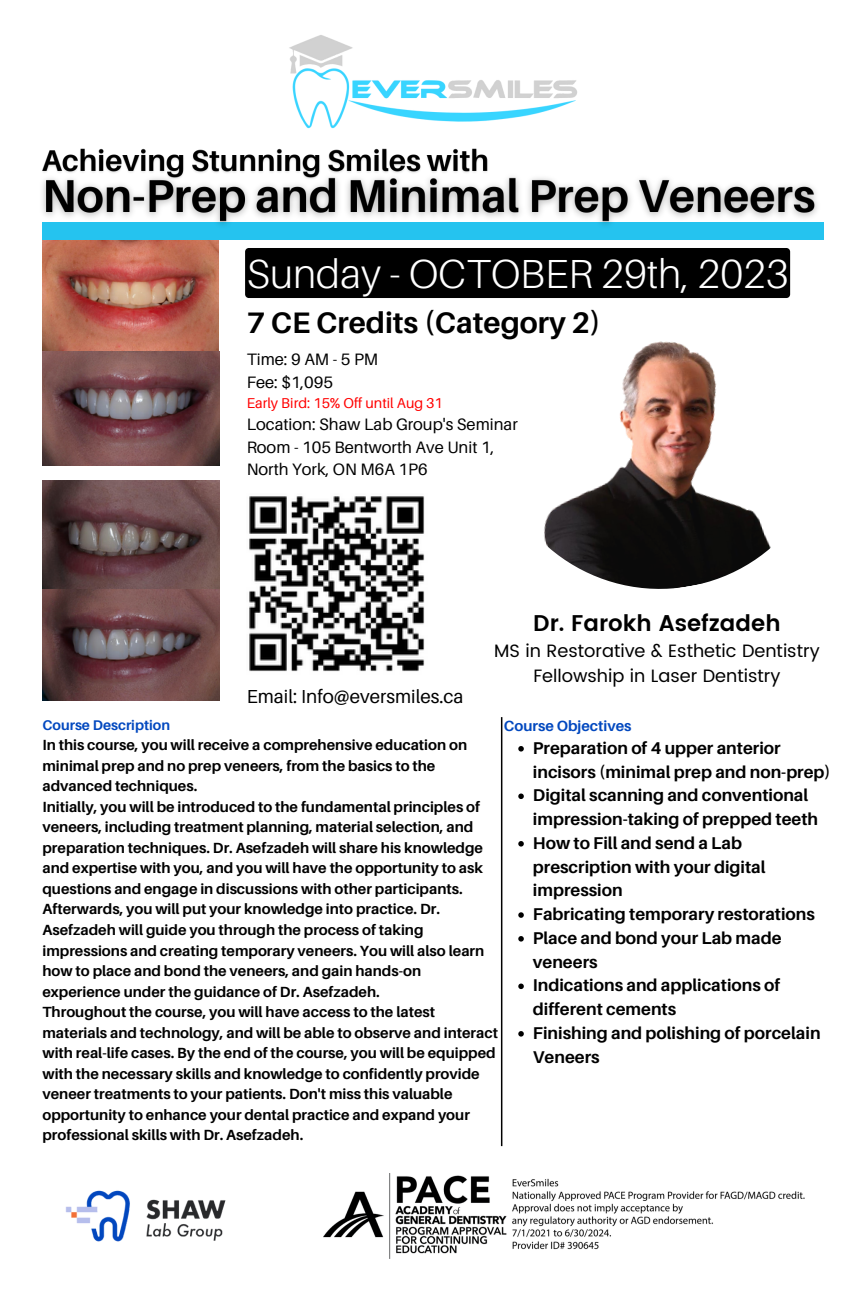
<style>
.page{position:relative;width:864px;height:1296px;background:#fff}
.page>*{position:absolute;margin:0;border:0;box-sizing:border-box;transform-origin:0 0}
.t1{font:300 40.6px "Aileron";color:#fff}
.t2{font:700 29.6px "Aileron";color:#000}
.t3{font:600 22.8px "Poppins";color:#000}
.t4{font:18.8px "Aileron";color:#000}
.t5{font:18px "Poppins";color:#000}
.t6{font:700 17px/23.8px "Aileron";color:#000}
.t7{font:16.6px/22.6px "Aileron";color:#000}
.t8{font:700 14.8px/20.6px "Aileron";color:#000}
.t9{font:700 14.8px "Aileron";color:#0248bf}
.t10{font:14.2px "Aileron";color:#f00}
.t11{font:700 14px "Aileron";color:#0248bf}
</style>
<div class="page">
<img style="left:289px;top:35px;width:288px;height:94px">
<img style="left:42px;top:480px;width:177px;height:220px">
<img style="left:42px;top:240px;width:177px;height:226px">
<img style="left:65px;top:1190px;width:161px;height:52px">
<img style="left:544px;top:248px;width:247px;height:341px">
<img style="left:323px;top:1173px;width:482px;height:86px">
<div style="left:42px;top:223px;width:782px;height:17px;background:#25c3ef"></div>
<img style="left:249px;top:496px;width:176px;height:176px">
<img style="left:42px;top:177px;width:782px;height:48px">
<div style="left:245px;top:248px;width:545px;height:50px;background:#000;border-radius:4px"></div>
<img style="left:42px;top:148px;width:453px;height:35px">
<svg style="left:518px;top:746px;width:6px;height:6px"></svg>
<svg style="left:518px;top:794px;width:6px;height:5px"></svg>
<svg style="left:518px;top:841px;width:6px;height:6px"></svg>
<svg style="left:518px;top:912px;width:6px;height:6px"></svg>
<svg style="left:518px;top:936px;width:6px;height:6px"></svg>
<svg style="left:518px;top:984px;width:6px;height:5px"></svg>
<svg style="left:518px;top:1031px;width:6px;height:6px"></svg>
<hr style="left:501px;top:717px;width:1px;height:429px;background:#000">
<p class="t1" style="left:247px;top:248px;width:543px">Sunday - OCTOBER 29th, 2023</p>
<p class="t2" style="left:247px;top:304px;width:356px">7 CE Credits (Category 2)</p>
<p class="t7" style="left:247px;top:348px;width:133px">Time: 9 AM - 5 PM</p>
<p class="t7" style="left:247px;top:370px;width:88px">Fee: $1,095</p>
<p class="t10" style="left:247px;top:394px;width:198px">Early Bird: 15% Off until Aug 31</p>
<p class="t7" style="left:247px;top:413px;width:273px">Location: Shaw Lab Group's Seminar<br>Room - 105 Bentworth Ave Unit 1,<br>North York, ON M6A 1P6</p>
<p class="t4" style="left:247px;top:685px;width:218px">Email: Info@eversmiles.ca</p>
<p class="t3" style="left:533px;top:610px;width:249px">Dr. Farokh Asefzadeh</p>
<p class="t5" style="left:494px;top:640px;width:327px">MS in Restorative &amp; Esthetic Dentistry</p>
<p class="t5" style="left:533px;top:665px;width:248px">Fellowship in Laser Dentistry</p>
<p class="t11" style="left:42px;top:716px;width:129px">Course Description</p>
<p class="t8" style="left:42px;top:735px;width:426px">In this course, you will receive a comprehensive education on minimal prep and no prep veneers, from the basics to the advanced techniques.</p>
<p class="t8" style="left:42px;top:796px;width:442px">Initially, you will be introduced to the fundamental principles of veneers, including treatment planning, material selection, and preparation techniques. Dr. Asefzadeh will share his knowledge and expertise with you, and you will have the opportunity to ask questions and engage in discussions with other participants.</p>
<p class="t8" style="left:42px;top:899px;width:443px">Afterwards, you will put your knowledge into practice. Dr.<br>Asefzadeh will guide you through the process of taking impressions and creating temporary veneers. You will also learn how to place and bond the veneers, and gain hands-on experience under the guidance of Dr. Asefzadeh.</p>
<p class="t8" style="left:42px;top:1001px;width:457px">Throughout the course, you will have access to the latest materials and technology, and will be able to observe and interact with real-life cases. By the end of the course, you will be equipped with the necessary skills and knowledge to confidently provide veneer treatments to your patients. Don't miss this valuable opportunity to enhance your dental practice and expand your professional skills with Dr. Asefzadeh.</p>
<p class="t9" style="left:504px;top:716px;width:129px">Course Objectives</p>
<p class="t6" style="left:533px;top:736px;width:299px">Preparation of 4 upper anterior incisors (minimal prep and non-prep)</p>
<p class="t6" style="left:533px;top:783px;width:287px">Digital scanning and conventional impression-taking of prepped teeth</p>
<p class="t6" style="left:533px;top:831px;width:234px">How to Fill and send a Lab prescription with your digital impression</p>
<p class="t6" style="left:533px;top:902px;width:284px">Fabricating temporary restorations</p>
<p class="t6" style="left:533px;top:926px;width:250px">Place and bond your Lab made veneers</p>
<p class="t6" style="left:533px;top:973px;width:249px">Indications and applications of different cements</p>
<p class="t6" style="left:533px;top:1021px;width:289px">Finishing and polishing of porcelain<br>Veneers</p>
</div>
